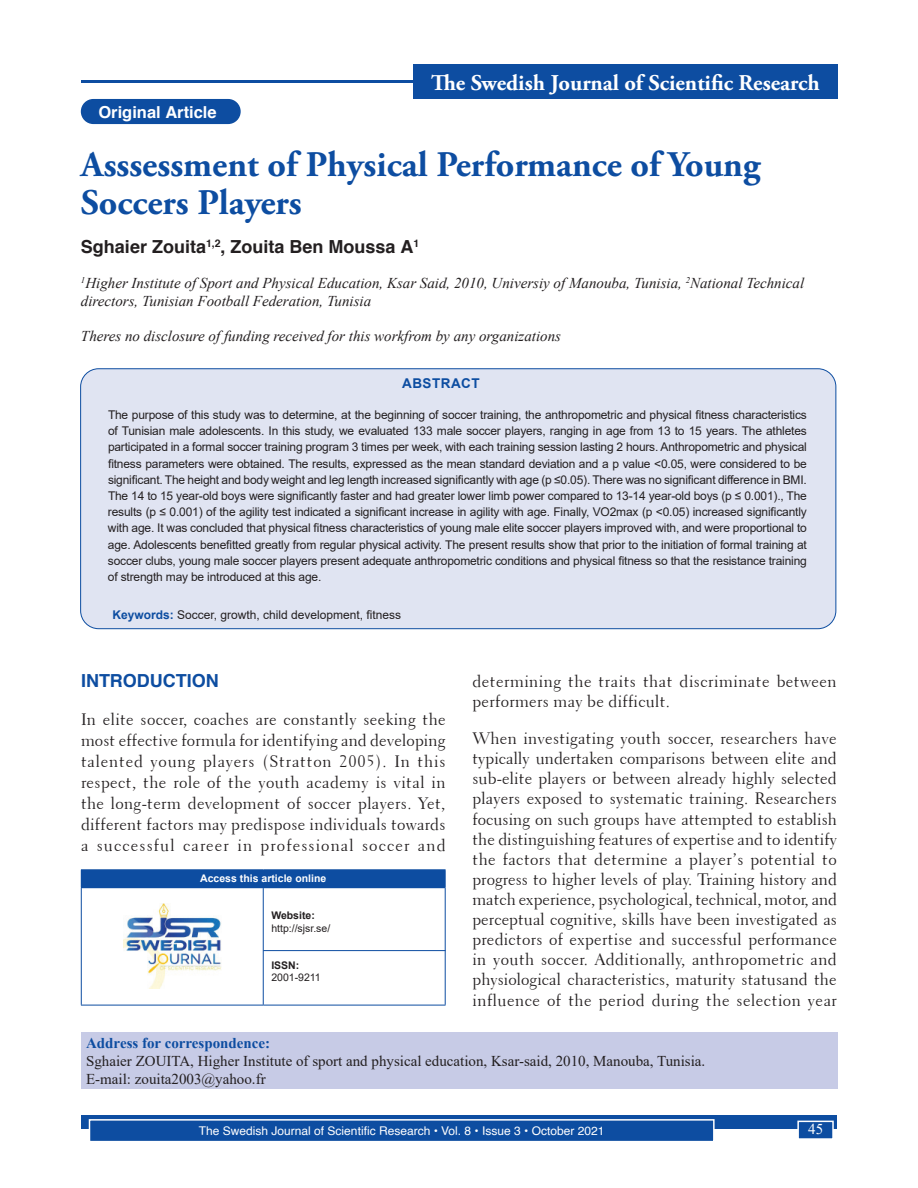
<style>
.page{position:relative;width:918px;height:1188px;background:#fff}
.page>*{position:absolute;margin:0;border:0;box-sizing:border-box;transform-origin:0 0}
.t1{font:700 36px/37.5px "Adobe Garamond Pro";color:#0d4da1}
.t2{font:700 22.5px "Adobe Garamond Pro";color:#fff}
.t3{font:700 18px "Helvetica";color:#231f20}
.t4{font:700 18px "Helvetica";color:#0d4da1}
.t5{font:16.5px/20.1px "Transitional 521 BT Roman A";letter-spacing:.025em;color:#231f20;text-align:justify}
.t6{font:700 16.5px "Helvetica";color:#fff}
.t7{font:italic 15px/18px "Times New Roman";color:#231f20}
.t8{font:15px/18px "Times New Roman";color:#231f20}
.t9{font:700 15px "Times New Roman";color:#0d4da1}
.t10{font:15px "Times New Roman";color:#fff}
.t11{font:700 13.5px "Arial";letter-spacing:.035em;color:#0d4da1}
.t12{font:13.5px "Times New Roman";color:#fff}
.t13{font:12px/16.2px "Arial";letter-spacing:-.015em;color:#231f20;text-align:justify}
.t14{font:12px "Helvetica";color:#fff}
.t15{font:10.5px "Arial";color:#231f20}
.t16{font:700 10.5px "Arial";color:#fff}
.t17{font:700 10.5px "Arial";color:#231f20}
.s1{font-weight:700;color:#0d4da1}
</style>
<div class="page">
<div style="left:81px;top:1116px;width:756px;height:13px;background:#0d4da1"></div>
<div style="left:90px;top:1120px;width:624px;height:22px;background:#0d4da1"></div>
<div style="left:89px;top:1119px;width:626px;height:23px;border:2px solid #fff"></div>
<div style="left:798px;top:1121px;width:35px;height:18px;background:#0d4da1"></div>
<div style="left:797px;top:1121px;width:37px;height:19px;border:2px solid #fff"></div>
<div style="left:81px;top:369px;width:755px;height:260px;background:#e0e4f2;border-radius:18px"></div>
<hr style="left:81px;top:80px;width:756px;height:3px;background:#0d4da1">
<div style="left:413px;top:65px;width:425px;height:34px;background:#0d4da1"></div>
<div style="left:82px;top:100px;width:158px;height:23px;background:#0d4da1;border-radius:12px"></div>
<div style="left:81px;top:99px;width:160px;height:25px;border:2px solid #0d4da1;border-radius:12px"></div>
<div style="left:81px;top:1032px;width:756px;height:57px;background:#c7cbe6"></div>
<div style="left:81px;top:870px;width:364px;height:18px;background:#0d4da1"></div>
<hr style="left:81px;top:869px;width:182px;height:1px;background:#0d4da1">
<hr style="left:263px;top:869px;width:183px;height:1px;background:#0d4da1">
<svg style="left:445px;top:870px;width:1px;height:17px"></svg>
<hr style="left:81px;top:888px;width:1px;height:117px;background:#0d4da1">
<hr style="left:263px;top:887px;width:183px;height:1px;background:#0d4da1">
<hr style="left:263px;top:888px;width:1px;height:117px;background:#0d4da1">
<hr style="left:445px;top:888px;width:1px;height:117px;background:#0d4da1">
<hr style="left:81px;top:1005px;width:182px;height:1px;background:#0d4da1">
<hr style="left:263px;top:1005px;width:183px;height:1px;background:#0d4da1">
<img style="left:123px;top:904px;width:99px;height:85px">
<hr style="left:263px;top:950px;width:183px;height:1px;background:#0d4da1">
<h3 class="t6" style="left:98px;top:101px;width:120px">Original Article</h3>
<h2 class="t2" style="left:431px;top:70px;width:390px">The Swedish Journal of Scientific Research</h2>
<h1 class="t1" style="left:81px;top:147px;width:681px">Asssessment of Physical Performance of Young<br>Soccers Players</h1>
<h3 class="t3" style="left:81px;top:236px;width:340px">Sghaier Zouita<sup>1,2</sup>, Zouita Ben Moussa A<sup>1</sup></h3>
<p class="t7" style="left:81px;top:274px;width:725px"><sup>1</sup>Higher Institute of Sport and Physical Education, Ksar Said, 2010, Universiy of Manouba, Tunisia, <sup>2</sup>National Technical directors, Tunisian Football Federation, Tunisia</p>
<p class="t7" style="left:81px;top:327px;width:482px">Theres no disclosure of funding received for this workfrom by any organizations</p>
<p class="t11" style="left:402px;top:374px;width:79px">ABSTRACT</p>
<p class="t13" style="left:108px;top:407px;width:700px">The purpose of this study was to determine, at the beginning of soccer training, the anthropometric and physical fitness characteristics of Tunisian male adolescents. In this study, we evaluated 133 male soccer players, ranging in age from 13 to 15 years. The athletes participated in a formal soccer training program 3 times per week, with each training session lasting 2 hours. Anthropometric and physical fitness parameters were obtained. The results, expressed as the mean standard deviation and a p value &lt;0.05, were considered to be significant. The height and body weight and leg length increased significantly with age (p ≤0.05). There was no significant difference in BMI.<br>The 14 to 15 year-old boys were significantly faster and had greater lower limb power compared to 13-14 year-old boys (p ≤ 0.001)., The results (p ≤ 0.001) of the agility test indicated a significant increase in agility with age. Finally, VO2max (p &lt;0.05) increased significantly with age. It was concluded that physical fitness characteristics of young male elite soccer players improved with, and were proportional to age. Adolescents benefitted greatly from regular physical activity. The present results show that prior to the initiation of formal training at soccer clubs, young male soccer players present adequate anthropometric conditions and physical fitness so that the resistance training of strength may be introduced at this age.</p>
<p class="t13" style="left:112px;top:607px;width:290px"><span class="s1">Keywords:</span> Soccer, growth, child development, fitness</p>
<h3 class="t4" style="left:81px;top:669px;width:139px">INTRODUCTION</h3>
<p class="t5" style="left:81px;top:709px;width:366px;line-height:20.9px">In elite soccer, coaches are constantly seeking the most effective formula for identifying and developing talented young players (Stratton 2005). In this respect, the role of the youth academy is vital in the long-term development of soccer players. Yet, different factors may predispose individuals towards a successful career in professional soccer and</p>
<p class="t16" style="left:200px;top:871px;width:128px">Access this article online</p>
<p class="t17" style="left:271px;top:908px;width:45px">Website:</p>
<p class="t15" style="left:271px;top:921px;width:60px">http://sjsr.se/</p>
<p class="t17" style="left:271px;top:958px;width:30px">ISSN:</p>
<p class="t15" style="left:271px;top:971px;width:51px">2001-9211</p>
<h3 class="t5" style="left:472px;top:671px;width:366px">determining the traits that discriminate between performers may be difficult.</h3>
<p class="t5" style="left:472px;top:729px;width:366px">When investigating youth soccer, researchers have typically undertaken comparisons between elite and sub-elite players or between already highly selected players exposed to systematic training. Researchers focusing on such groups have attempted to establish the distinguishing features of expertise and to identify the factors that determine a player’s potential to progress to higher levels of play. Training history and match experience, psychological, technical, motor, and perceptual cognitive, skills have been investigated as predictors of expertise and successful performance in youth soccer. Additionally, anthropometric and physiological characteristics, maturity statusand the influence of the period during the selection year</p>
<p class="t9" style="left:86px;top:1032px;width:186px">Address for correspondence:</p>
<p class="t8" style="left:86px;top:1051px;width:621px">Sghaier ZOUITA, Higher Institute of sport and physical education, Ksar-said, 2010, Manouba, Tunisia.<br>E-mail: zouita2003@yahoo.fr</p>
<p class="t10" style="left:808px;top:1119px;width:16px">45</p>
<p class="t14" style="left:199px;top:1122px;width:407px">The Swedish Journal of Scientific Research • Vol. 8 • Issue 3 • October 2021</p>
<p class="t12" style="left:812px;top:1121px;width:8px">1</p>
</div>
